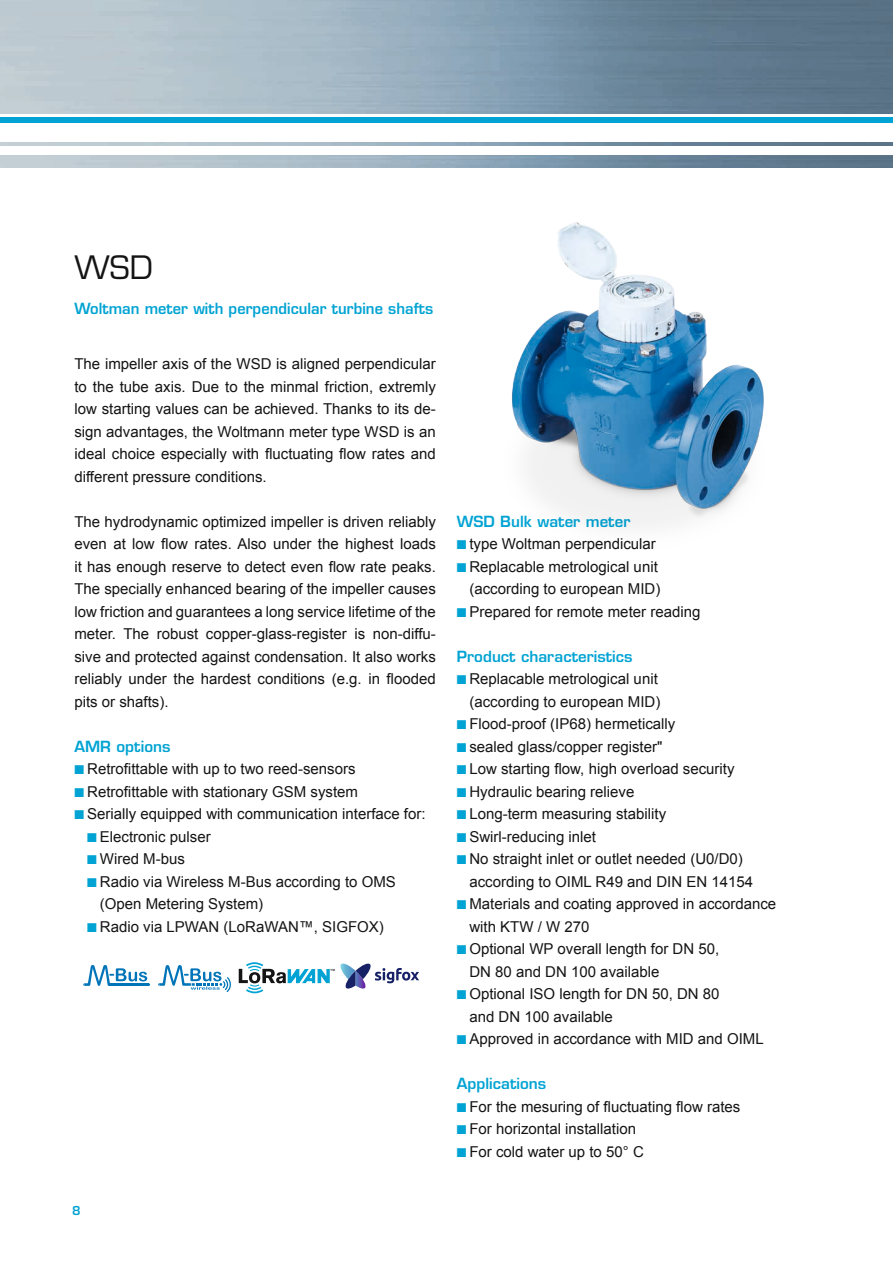
<style>
.page{position:relative;width:893px;height:1263px;background:#fff}
.page>*{position:absolute;margin:0;border:0;box-sizing:border-box;transform-origin:0 0}
.t1{font:31.5px "Eurostile LT Std";color:#131413}
.t2{font:15px/22.5px "Arial";color:#131413}
.t3{font:600 15px "Eurostile LT Std";letter-spacing:.005em;color:#00a3d3}
.t4{font:600 12px "Eurostile LT Std";color:#00a3d3}
.t5{font:700 3.15px "Corbel";color:#131413}
.s1{color:#00a3d3}
</style>
<div class="page">
<img style="left:0;top:0;width:893px;height:113px">
<img style="left:0;top:155px;width:893px;height:13px">
<div style="left:0;top:117px;width:893px;height:6px;background:#00a3d3"></div>
<img style="left:0;top:142px;width:893px;height:4px">
<img style="left:512px;top:222px;width:252px;height:305px">
<svg style="left:83px;top:965px;width:67px;height:21px"></svg>
<svg style="left:158px;top:965px;width:73px;height:27px"></svg>
<svg style="left:340px;top:963px;width:79px;height:26px"></svg>
<svg style="left:239px;top:962px;width:91px;height:31px"></svg>
<h1 class="t1" style="left:74px;top:248px;width:80px">WSD</h1>
<p class="t3" style="left:74px;top:299px;width:360px">Woltman meter with perpendicular turbine shafts</p>
<p class="t2" style="left:74px;top:353px;width:363px;text-align:justify">The impeller axis of the WSD is aligned perpendicular to the tube axis. Due to the minmal friction, extremly low starting values can be achieved. Thanks to its de&shy;sign advantages, the Woltmann meter type WSD is an ideal choice especially with fluctuating flow rates and different pressure conditions.</p>
<p class="t2" style="left:74px;top:510px;width:363px;text-align:justify">The hydrodynamic optimized impeller is driven reliably even at low flow rates. Also under the highest loads it has enough reserve to detect even flow rate peaks.<br>The specially enhanced bearing of the impeller causes low friction and guarantees a long service lifetime of the meter. The robust copper-glass-register is non-diffu&shy;sive and protected against condensation. It also works reliably under the hardest conditions (e.g. in flooded pits or shafts).</p>
<p class="t3" style="left:457px;top:512px;width:175px">WSD Bulk water meter</p>
<p class="t2" style="left:457px;top:533px;width:201px"><span class="s1">■</span> type Woltman perpendicular</p>
<p class="t2" style="left:457px;top:555px;width:205px;text-align:right"><span class="s1">■</span> Replacable metrological unit (according to european MID)</p>
<p class="t2" style="left:457px;top:600px;width:245px"><span class="s1">■</span> Prepared for remote meter reading</p>
<p class="t3" style="left:457px;top:647px;width:177px">Product characteristics</p>
<p class="t2" style="left:457px;top:668px;width:205px;text-align:right"><span class="s1">■</span> Replacable metrological unit (according to european MID)</p>
<p class="t2" style="left:457px;top:713px;width:220px"><span class="s1">■</span> Flood-proof (IP68) hermetically</p>
<p class="t2" style="left:457px;top:735px;width:207px"><span class="s1">■</span> sealed glass/copper register"</p>
<p class="t2" style="left:457px;top:758px;width:279px"><span class="s1">■</span> Low starting flow, high overload security</p>
<p class="t2" style="left:457px;top:780px;width:179px"><span class="s1">■</span> Hydraulic bearing relieve</p>
<p class="t2" style="left:457px;top:803px;width:211px"><span class="s1">■</span> Long-term measuring stability</p>
<p class="t2" style="left:457px;top:825px;width:141px"><span class="s1">■</span> Swirl-reducing inlet</p>
<p class="t2" style="left:469px;top:848px;width:285px;text-indent:-13px"><span class="s1">■</span> No straight inlet or outlet needed (U0/D0) according to OIML R49 and DIN EN 14154</p>
<p class="t2" style="left:469px;top:893px;width:308px;text-indent:-13px"><span class="s1">■</span> Materials and coating approved in accordance with KTW / W 270</p>
<p class="t2" style="left:469px;top:938px;width:251px;text-indent:-13px"><span class="s1">■</span> Optional WP overall length for DN 50,<br>DN 80 and DN 100 available</p>
<p class="t2" style="left:469px;top:983px;width:252px;text-indent:-13px"><span class="s1">■</span> Optional ISO length for DN 50, DN 80 and DN 100 available</p>
<p class="t2" style="left:457px;top:1028px;width:309px"><span class="s1">■</span> Approved in accordance with MID and OIML</p>
<p class="t3" style="left:457px;top:1074px;width:91px">Applications</p>
<p class="t2" style="left:457px;top:1095px;width:285px"><span class="s1">■</span> For the mesuring of fluctuating flow rates</p>
<p class="t2" style="left:457px;top:1118px;width:181px"><span class="s1">■</span> For horizontal installation</p>
<p class="t2" style="left:457px;top:1140px;width:189px"><span class="s1">■</span> For cold water up to 50° C</p>
<p class="t3" style="left:74px;top:737px;width:98px">AMR options</p>
<p class="t2" style="left:74px;top:758px;width:283px"><span class="s1">■</span> Retrofittable with up to two reed-sensors</p>
<p class="t2" style="left:74px;top:780px;width:285px"><span class="s1">■</span> Retrofittable with stationary GSM system</p>
<p class="t2" style="left:74px;top:803px;width:353px"><span class="s1">■</span> Serially equipped with communication interface for:</p>
<p class="t2" style="left:87px;top:825px;width:125px"><span class="s1">■</span> Electronic pulser</p>
<p class="t2" style="left:87px;top:848px;width:99px"><span class="s1">■</span> Wired M-bus</p>
<p class="t2" style="left:100px;top:870px;width:297px;text-indent:-13px"><span class="s1">■</span> Radio via Wireless M-Bus according to OMS (Open Metering System)</p>
<p class="t2" style="left:87px;top:915px;width:298px"><span class="s1">■</span> Radio via LPWAN (LoRaWAN™, SIGFOX)</p>
<p class="t5" style="left:331px;top:968px;width:6px">TM</p>
<p class="t4" style="left:72px;top:1203px;width:10px">8</p>
</div>
